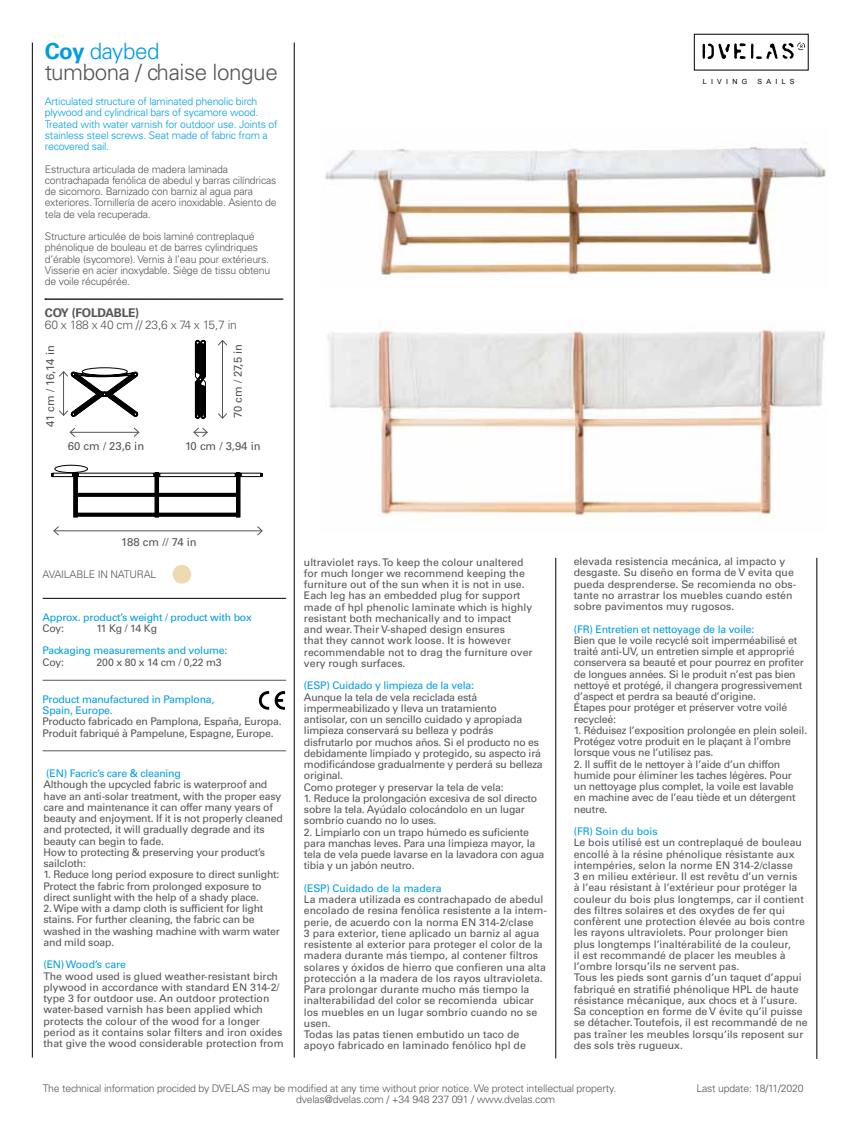
<style>
.page{position:relative;width:851px;height:1127px;background:#fff}
.page>*{position:absolute;margin:0;border:0;box-sizing:border-box;transform-origin:0 0}
.t1{font:300 22.5px/21px "Univers LT Std";letter-spacing:-.02em;color:#525457}
.t2{font:300 12px "Univers LT Std";letter-spacing:-.02em;color:#525457}
.t3{font:700 12px "Univers LT Std";letter-spacing:-.02em;color:#525457}
.t4{font:11.25px "Univers LT Std";color:#525457}
.t5{font:10.5px/11.2px "Univers LT Std";color:#525457}
.t6{font:10.5px/11.2px "Univers LT Std";letter-spacing:-.02em;color:#55565a}
.t7{font:300 10.5px/11.2px "Univers LT Std";letter-spacing:-.02em;color:#525457}
.t8{font:10.5px/11.2px "Univers LT Std";letter-spacing:-.02em;color:#009ee0}
.t9{font:300 10.5px/11.2px "Univers LT Std";letter-spacing:-.02em;color:#009ee0}
.t10{font:300 10.5px "Univers LT Std";letter-spacing:-.02em;color:#55565a}
.t11{font:10.5px "Univers LT Std";color:#009ee0}
.t12{font:7.05px "Arial";letter-spacing:.6em;color:#000}
.s1{font-weight:700;color:#009ee0}
.s2{color:#009ee0}
</style>
<div class="page">
<hr style="left:294px;top:43px;width:1px;height:1014px;background:#000">
<hr style="left:32px;top:43px;width:1px;height:1014px;background:#000">
<hr style="left:555px;top:558px;width:1px;height:500px;background:#000">
<hr style="left:816px;top:558px;width:1px;height:501px;background:#000">
<hr style="left:43px;top:680px;width:243px;height:1px;background:#55565a">
<hr style="left:43px;top:750px;width:243px;height:1px;background:#55565a">
<hr style="left:43px;top:598px;width:243px;height:1px;background:#000">
<svg style="left:702px;top:42px;width:103px;height:17px"></svg>
<svg style="left:45px;top:299px;width:238px;height:1px"></svg>
<hr style="left:54px;top:530px;width:208px;height:1px;background:#525457">
<svg style="left:54px;top:526px;width:5px;height:9px"></svg>
<svg style="left:257px;top:526px;width:5px;height:9px"></svg>
<svg style="left:52px;top:340px;width:210px;height:177px"></svg>
<div style="left:55px;top:465px;width:33px;height:8px;border:1px solid #000;border-radius:50%"></div>
<div style="left:82px;top:368px;width:45px;height:8px;border:1px solid #000;border-radius:50%"></div>
<img style="left:325px;top:146px;width:502px;height:134px">
<img style="left:327px;top:327px;width:498px;height:192px">
<div style="left:172px;top:565px;width:19px;height:18px;background:#eedab1;border-radius:50%"></div>
<svg style="left:259px;top:691px;width:26px;height:19px"></svg>
<h1 class="t1" style="left:45px;top:40px;width:234px"><span class="s1">Coy</span> <span class="s2">daybed<br></span>tumbona / chaise longue</h1>
<p class="t9" style="left:45px;top:96px;width:234px">Articulated structure of laminated phenolic birch plywood and cylindrical bars of sycamore wood.<br>Treated with water varnish for outdoor use. Joints of stainless steel screws. Seat made of fabric from a recovered sail.</p>
<p class="t7" style="left:45px;top:163px;width:233px">Estructura articulada de madera laminada contrachapada fenólica de abedul y barras cilíndricas de sicomoro. Barnizado con barniz al agua para exteriores. Tornillería de acero inoxidable. Asiento de tela de vela recuperada.</p>
<p class="t7" style="left:45px;top:231px;width:227px">Structure articulée de bois laminé contreplaqué phénolique de bouleau et de barres cylindriques d’érable (sycomore). Vernis à l’eau pour extérieurs.<br>Visserie en acier inoxydable. Siège de tissu obtenu de voile récupérée.</p>
<p class="t3" style="left:45px;top:306px;width:96px">COY (FOLDABLE)</p>
<p class="t2" style="left:45px;top:318px;width:193px">60 x 188 x 40 cm // 23,6 x 74 x 15,7 in</p>
<p class="t4" style="left:43px;top:427px;width:83px;rotate:-90deg">41 cm / 16,14 in</p>
<p class="t4" style="left:231px;top:418px;width:76px;rotate:-90deg">70 cm / 27,5 in</p>
<p class="t4" style="left:68px;top:439px;width:78px">60 cm / 23,6 in</p>
<p class="t4" style="left:185px;top:439px;width:77px">10 cm / 3,94 in</p>
<p class="t12" style="left:702px;top:77px;width:46px">LIVING</p>
<p class="t12" style="left:757px;top:77px;width:38px">SAILS</p>
<p class="t4" style="left:121px;top:535px;width:77px">188 cm // 74 in</p>
<p class="t7" style="left:43px;top:568px;width:115px">AVAILABLE IN NATURAL</p>
<p class="t8" style="left:43px;top:611px;width:211px">Approx. product’s weight / product with box</p>
<p class="t6" style="left:43px;top:623px;width:23px">Coy:</p>
<p class="t6" style="left:97px;top:623px;width:62px">11 Kg / 14 Kg</p>
<p class="t8" style="left:43px;top:645px;width:186px">Packaging measurements and volume:</p>
<p class="t6" style="left:43px;top:656px;width:23px">Coy:</p>
<p class="t6" style="left:97px;top:656px;width:126px">200 x 80 x 14 cm / 0,22 m3</p>
<p class="t8" style="left:43px;top:694px;width:173px">Product manufactured in Pamplona,<br>Spain, Europe.</p>
<p class="t6" style="left:43px;top:716px;width:240px">Producto fabricado en Pamplona, España, Europa.<br>Produit fabriqué à Pampelune, Espagne, Europe.</p>
<p class="t8" style="left:46px;top:768px;width:136px">(EN) Facric’s care &amp; cleaning</p>
<p class="t6" style="left:43px;top:779px;width:241px">Although the upcycled fabric is waterproof and have an anti-solar treatment, with the proper easy care and maintenance it can offer many years of beauty and enjoyment. If it is not properly cleaned and protected, it will gradually degrade and its beauty can begin to fade.<br>How to protecting &amp; preserving your product’s sailcloth:</p>
<p class="t6" style="left:43px;top:869px;width:237px">1. Reduce long period exposure to direct sunlight:<br>Protect the fabric from prolonged exposure to direct sunlight with the help of a shady place.</p>
<p class="t6" style="left:43px;top:903px;width:238px">2. Wipe with a damp cloth is sufficient for light stains. For further cleaning, the fabric can be washed in the washing machine with warm water and mild soap.</p>
<p class="t11" style="left:43px;top:958px;width:84px">(EN) Wood’s care</p>
<p class="t5" style="left:43px;top:970px;width:241px">The wood used is glued weather-resistant birch plywood in accordance with standard EN 314-2/ type 3 for outdoor use. An outdoor protection water-based varnish has been applied which protects the colour of the wood for a longer period as it contains solar filters and iron oxides that give the wood considerable protection from</p>
<p class="t5" style="left:304px;top:556px;width:230px">ultraviolet rays. To keep the colour unaltered for much longer we recommend keeping the furniture out of the sun when it is not in use.<br>Each leg has an embedded plug for support made of hpl phenolic laminate which is highly resistant both mechanically and to impact<br>and wear. Their V-shaped design ensures<br>that they cannot work loose. It is however recommendable not to drag the furniture over very rough surfaces.</p>
<p class="t8" style="left:304px;top:680px;width:172px">(ESP) Cuidado y limpieza de la vela:</p>
<p class="t6" style="left:304px;top:691px;width:240px">Aunque la tela de vela reciclada está impermeabilizado y lleva un tratamiento antisolar, con un sencillo cuidado y apropiada limpieza conservará su belleza y podrás disfrutarlo por muchos años. Si el producto no es debidamente limpiado y protegido, su aspecto irá modificándose gradualmente y perderá su belleza original.<br>Como proteger y preservar la tela de vela:</p>
<p class="t6" style="left:304px;top:792px;width:235px">1. Reduce la prolongación excesiva de sol directo sobre la tela. Ayúdalo colocándolo en un lugar sombrío cuando no lo uses.</p>
<p class="t6" style="left:304px;top:826px;width:242px">2. Limpiarlo con un trapo húmedo es suficiente para manchas leves. Para una limpieza mayor, la tela de vela puede lavarse en la lavadora con agua tibia y un jabón neutro.</p>
<p class="t11" style="left:304px;top:882px;width:139px">(ESP) Cuidado de la madera</p>
<p class="t5" style="left:304px;top:894px;width:244px">La madera utilizada es contrachapado de abedul encolado de resina fenólica resistente a la intem&shy;perie, de acuerdo con la norma EN 314-2/clase<br>3 para exterior, tiene aplicado un barniz al agua resistente al exterior para proteger el color de la madera durante más tiempo, al contener filtros solares y óxidos de hierro que confieren una alta protección a la madera de los rayos ultravioleta.<br>Para prolongar durante mucho más tiempo la inalterabilidad del color se recomienda ubicar los muebles en un lugar sombrío cuando no se usen.<br>Todas las patas tienen embutido un taco de apoyo fabricado en laminado fenólico hpl de</p>
<p class="t5" style="left:573px;top:556px;width:224px">elevada resistencia mecánica, al impacto y desgaste. Su diseño en forma de V evita que pueda desprenderse. Se recomienda no obs&shy;tante no arrastrar los muebles cuando estén sobre pavimentos muy rugosos.</p>
<p class="t8" style="left:573px;top:623px;width:182px">(FR) Entretien et nettoyage de la voile:</p>
<p class="t6" style="left:573px;top:634px;width:231px">Bien que le voile recyclé soit imperméabilisé et traité anti-UV, un entretien simple et approprié conservera sa beauté et pour pourrez en profiter de longues années. Si le produit n’est pas bien nettoyé et protégé, il changera progressivement d’aspect et perdra sa beauté d’origine.<br>Étapes pour protéger et préserver votre voilé recycleé:</p>
<p class="t6" style="left:573px;top:724px;width:235px">1. Réduisez l’exposition prolongée en plein soleil.<br>Protégez votre produit en le plaçant à l’ombre lorsque vous ne l’utilisez pas.</p>
<p class="t6" style="left:573px;top:758px;width:223px">2. Il suffit de le nettoyer à l’aide d’un chiffon humide pour éliminer les taches légères. Pour un nettoyage plus complet, la voile est lavable en machine avec de l’eau tiède et un détergent neutre.</p>
<p class="t11" style="left:573px;top:825px;width:85px">(FR) Soin du bois</p>
<p class="t5" style="left:573px;top:837px;width:235px">Le bois utilisé est un contreplaqué de bouleau encollé à la résine phénolique résistante aux intempéries, selon la norme EN 314-2/classe<br>3 en milieu extérieur. Il est revêtu d’un vernis<br>à l’eau résistant à l’extérieur pour protéger la couleur du bois plus longtemps, car il contient des filtres solaires et des oxydes de fer qui confèrent une protection élevée au bois contre les rayons ultraviolets. Pour prolonger bien plus longtemps l’inaltérabilité de la couleur,<br>il est recommandé de placer les meubles à l’ombre lorsqu’ils ne servent pas.<br>Tous les pieds sont garnis d’un taquet d’appui fabriqué en stratifié phénolique HPL de haute résistance mécanique, aux chocs et à l’usure.<br>Sa conception en forme de V évite qu’il puisse se détacher. Toutefois, il est recommandé de ne pas traîner les meubles lorsqu’ils reposent sur des sols très rugueux.</p>
<p class="t10" style="left:43px;top:1082px;width:575px">The technical information procided by DVELAS may be modified at any time without prior notice. We protect intellectual property.</p>
<p class="t10" style="left:696px;top:1082px;width:109px">Last update: 18/11/2020</p>
<p class="t10" style="left:296px;top:1093px;width:260px">dvelas@dvelas.com / +34 948 237 091 / www.dvelas.com</p>
</div>
